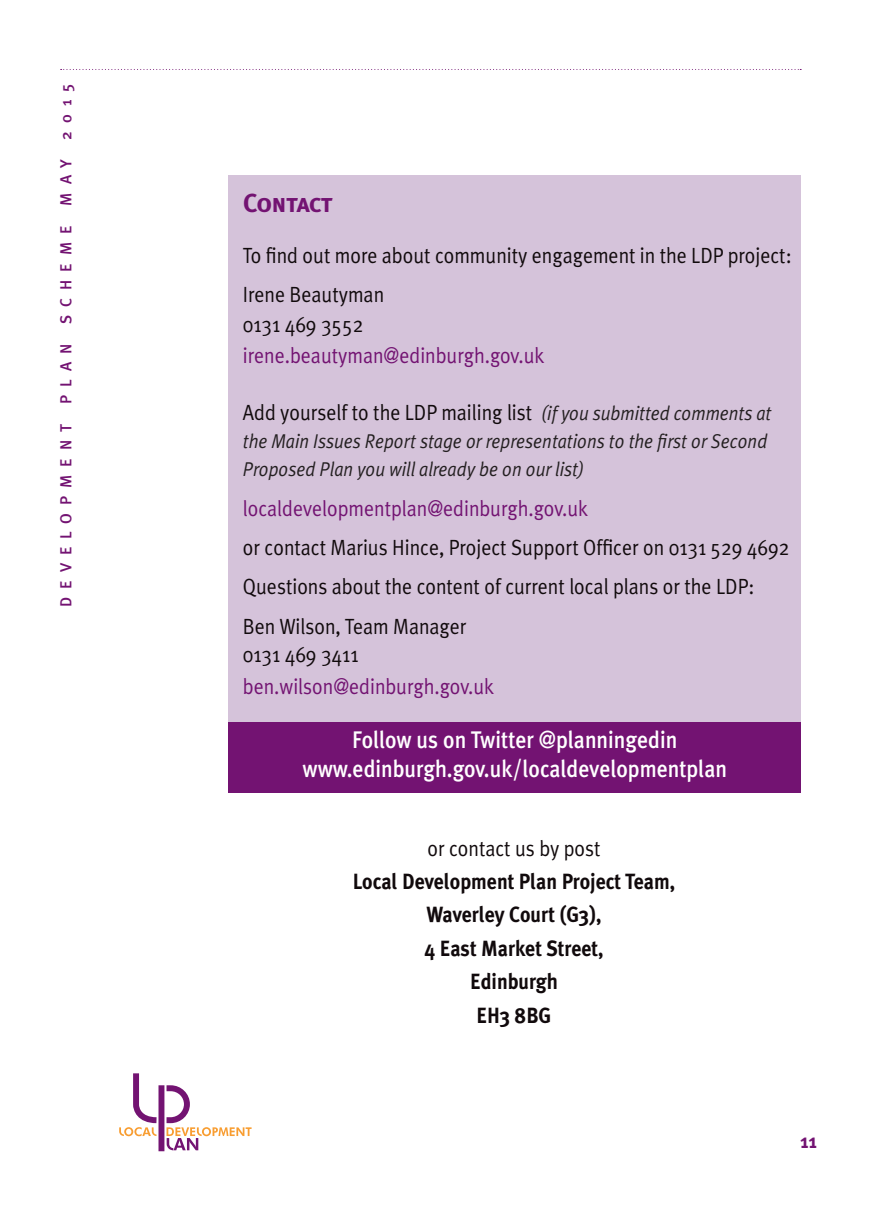
<style>
.page{position:relative;width:874px;height:1225px;background:#fff}
.page>*{position:absolute;margin:0;border:0;box-sizing:border-box;transform-origin:0 0}
.t1{font:26px "Meta Plus Bold Caps";letter-spacing:-.035em;color:#731372}
.t2{font:500 24px/29.4px "Meta Plus";color:#fff;text-align:center;scale:.9 1}
.t3{font:22px/39.4px "Meta Plus Normal";color:#110a0c;scale:.9 1}
.t4{font:22px "Meta Plus Normal";color:#731372;scale:.9 1}
.t5{font:700 22px/33.4px "Meta Plus";color:#110a0c;text-align:center;scale:.9 1}
.t6{font:italic 20px/28px "Meta Plus Normal";color:#231f20;scale:.9 1}
.t7{font:700 20px "Meta Plus";color:#731372}
.t8{font:500 16px "Meta Plus";letter-spacing:.5em;color:#731372}
.s1{font-style:italic;font-size:20px;color:#231f20}
</style>
<div class="page">
<svg style="left:61px;top:69px;width:739px;height:1px"></svg>
<svg style="left:119px;top:1073px;width:132px;height:77px"></svg>
<div style="left:228px;top:721px;width:572px;height:72px;background:#731372"></div>
<div style="left:228px;top:175px;width:572px;height:546px;background:#d5c3da"></div>
<p class="t8" style="left:56px;top:607px;width:525px;rotate:-90deg">DEVELOPMENT PLAN SCHEME MAY 2015</p>
<p class="t1" style="left:243px;top:188px;width:91px">Contact</p>
<p class="t3" style="left:243px;top:235px;width:611px">To find out more about community engagement in the LDP project:<br>Irene Beautyman</p>
<p class="t3" style="left:243px;top:304px;width:135px">0131 469 3552</p>
<p class="t4" style="left:243px;top:343px;width:336px">irene.beautyman@edinburgh.gov.uk</p>
<p class="t3" style="left:243px;top:393px;width:588px">Add yourself to the LDP mailing list <span class="s1">(if you submitted comments at</span></p>
<p class="t6" style="left:243px;top:427px;width:584px">the Main Issues Report stage or representations to the first or Second<br>Proposed Plan you will already be on our list)</p>
<p class="t4" style="left:243px;top:495px;width:385px">localdevelopmentplan@edinburgh.gov.uk</p>
<p class="t3" style="left:243px;top:527px;width:608px">or contact Marius Hince, Project Support Officer on 0131 529 4692<br>Questions about the content of current local plans or the LDP:<br>Ben Wilson, Team Manager</p>
<p class="t3" style="left:243px;top:635px;width:130px">0131 469 3411</p>
<p class="t4" style="left:243px;top:673px;width:280px">ben.wilson@edinburgh.gov.uk</p>
<p class="t2" style="left:302px;top:724px;width:473px">Follow us on Twitter @planningedin www.edinburgh.gov.uk/localdevelopmentplan</p>
<p class="t3" style="left:427px;top:828px;width:194px">or contact us by post</p>
<p class="t5" style="left:353px;top:864px;width:359px">Local Development Plan Project Team,<br>Waverley Court (G3),<br>4 East Market Street,<br>Edinburgh<br>EH3 8BG</p>
<p class="t7" style="left:800px;top:1130px;width:18px">11</p>
</div>
